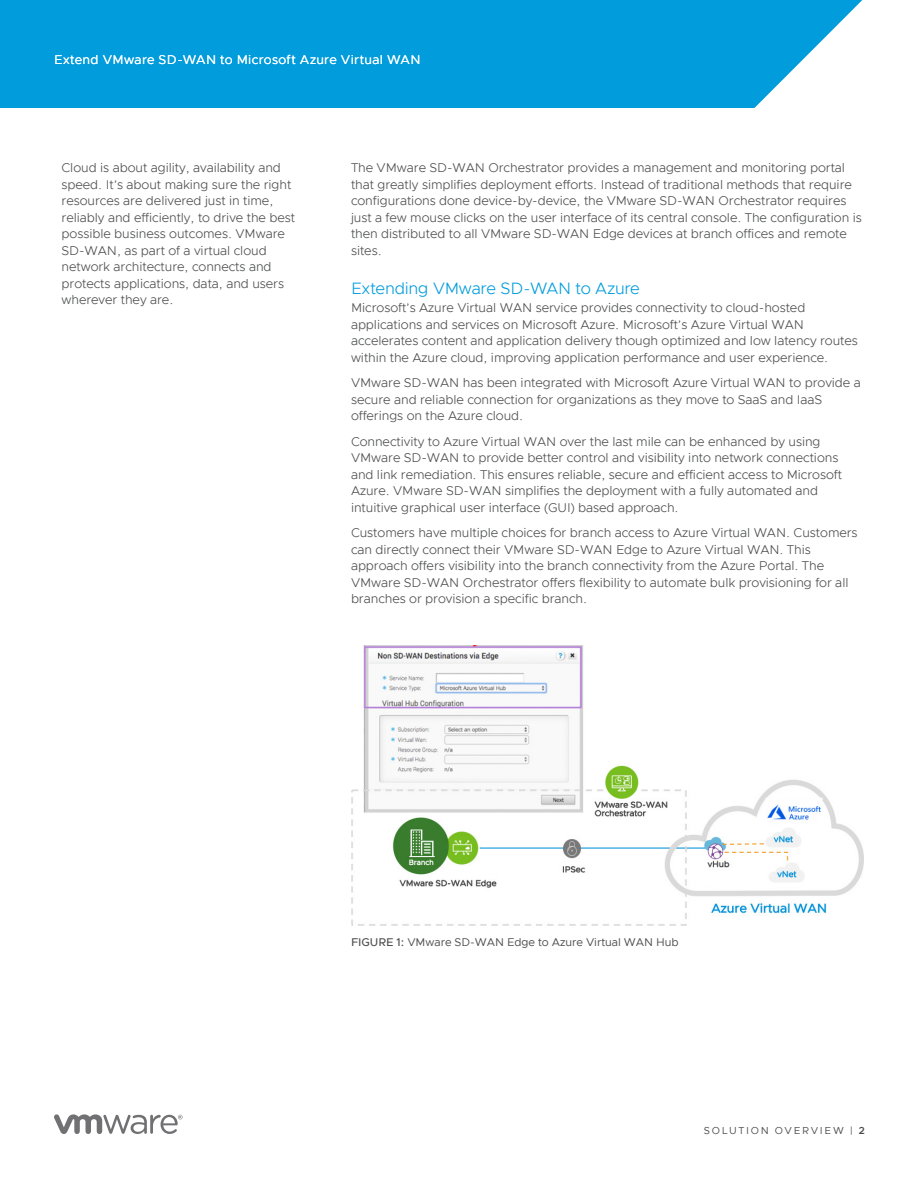
<style>
.page{position:relative;width:918px;height:1188px;background:#fff}
.page>*{position:absolute;margin:0;border:0;box-sizing:border-box;transform-origin:0 0}
._4a__SUBHEAD_1{font:300 16.5px "Metropolis";letter-spacing:-.015em;color:#009cdc}
._3a__BODY_TEXT{font:300 12.75px/16.5px "Metropolis";letter-spacing:-.005em;color:#4b4c4d}
._5b__SIDEBAR_BODY{font:300 12.75px/16.5px "Metropolis";letter-spacing:-.005em;color:#4b4c4d}
.FOLIO_WHITE{font:12.75px "Metropolis";letter-spacing:.025em;color:#fff}
._7a__CAPTION_BODY{font:11.25px "Metropolis";letter-spacing:-.005em;color:#4b4c4d}
.t1{font:10.2px "Metropolis";letter-spacing:.165em;color:#4b4c4d}
.s1{font-weight:500}
.s2{font-weight:600}
</style>
<div class="page">
<svg style="left:54px;top:1114px;width:129px;height:20px"></svg>
<div style="left:0;top:0;width:863px;height:108px;background:#009cdc"></div>
<img style="left:351px;top:645px;width:513px;height:281px">
<p class="FOLIO_WHITE" style="left:54px;top:52px;width:368px">Extend VMware SD-WAN to Microsoft Azure Virtual WAN</p>
<p class="_5b__SIDEBAR_BODY" style="left:62px;top:159px;width:235px">Cloud is about agility, availability and speed. It’s about making sure the right resources are delivered just in time, reliably and efficiently, to drive the best possible business outcomes. VMware SD-WAN, as part of a virtual cloud network architecture, connects and protects applications, data, and users wherever they are.</p>
<p class="_3a__BODY_TEXT" style="left:351px;top:159px;width:512px">The VMware SD-WAN Orchestrator provides a management and monitoring portal that greatly simplifies deployment efforts. Instead of traditional methods that require configurations done device-by-device, the VMware SD-WAN Orchestrator requires just a few mouse clicks on the user interface of its central console. The configuration is then distributed to all VMware SD-WAN Edge devices at branch offices and remote sites.</p>
<p class="_4a__SUBHEAD_1" style="left:351px;top:278px;width:290px">Extending VMware SD-WAN to Azure</p>
<p class="_3a__BODY_TEXT" style="left:351px;top:300px;width:508px">Microsoft’s Azure Virtual WAN service provides connectivity to cloud-hosted applications and services on Microsoft Azure. Microsoft’s Azure Virtual WAN accelerates content and application delivery though optimized and low latency routes within the Azure cloud, improving application performance and user experience.</p>
<p class="_3a__BODY_TEXT" style="left:351px;top:375px;width:511px">VMware SD-WAN has been integrated with Microsoft Azure Virtual WAN to provide a secure and reliable connection for organizations as they move to SaaS and IaaS offerings on the Azure cloud.</p>
<p class="_3a__BODY_TEXT" style="left:351px;top:433px;width:493px">Connectivity to Azure Virtual WAN over the last mile can be enhanced by using VMware SD-WAN to provide better control and visibility into network connections and link remediation. This ensures reliable, secure and efficient access to Microsoft Azure. VMware SD-WAN simplifies the deployment with a fully automated and intuitive graphical user interface (GUI) based approach.</p>
<p class="_3a__BODY_TEXT" style="left:351px;top:525px;width:508px">Customers have multiple choices for branch access to Azure Virtual WAN. Customers can directly connect their VMware SD-WAN Edge to Azure Virtual WAN. This approach offers visibility into the branch connectivity from the Azure Portal. The VMware SD-WAN Orchestrator offers flexibility to automate bulk provisioning for all branches or provision a specific branch.</p>
<p class="_7a__CAPTION_BODY" style="left:351px;top:935px;width:329px"><span class="s1">FIGURE 1:</span> VMware SD-WAN Edge to Azure Virtual WAN Hub</p>
<p class="t1" style="left:704px;top:1124px;width:163px">SOLUTION OVERVIEW | <span class="s2">2</span></p>
</div>
